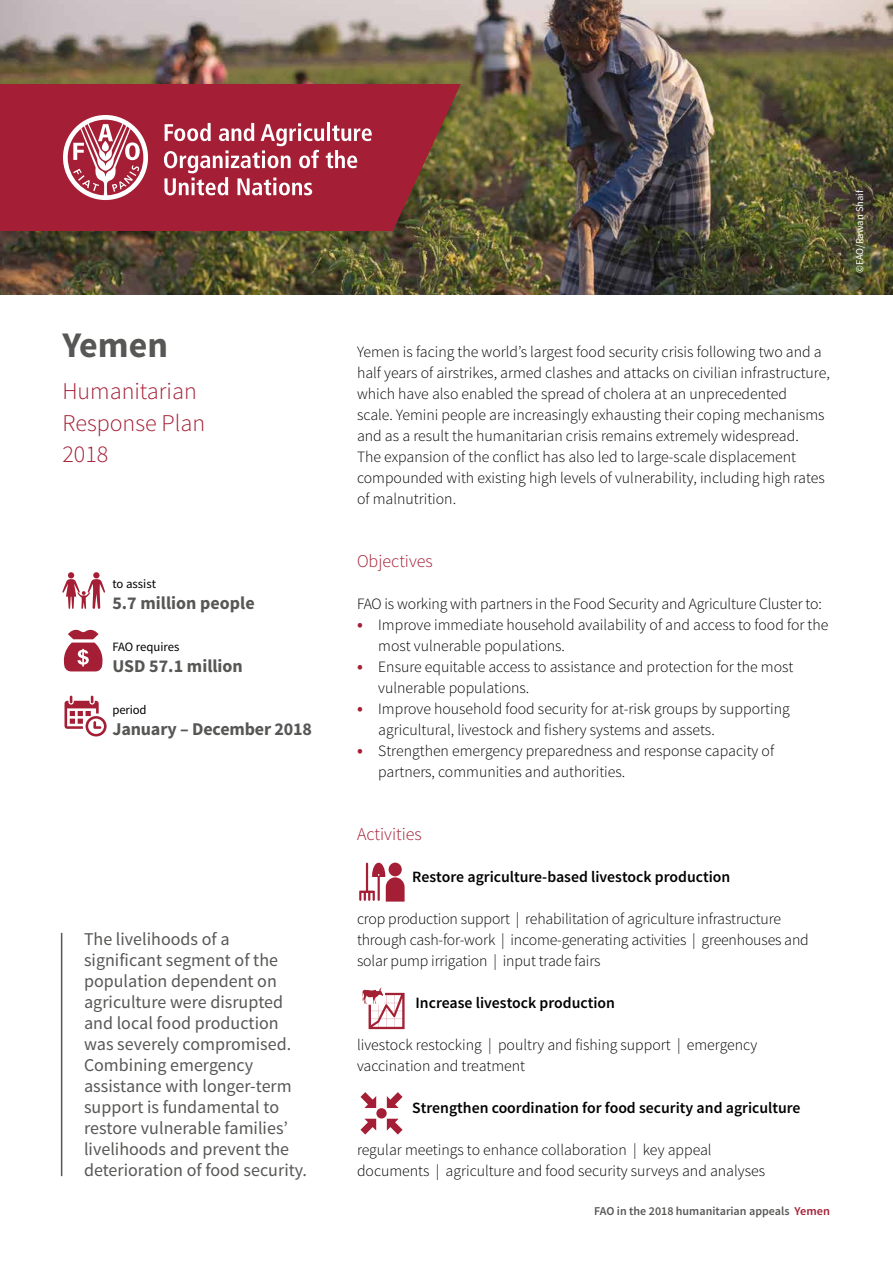
<style>
.page{position:relative;width:893px;height:1263px;background:#fff}
.page>*{position:absolute;margin:0;border:0;box-sizing:border-box;transform-origin:0 0}
.t1{font:700 36px "Source Sans Pro";color:#575756}
.t2{font:300 24px/31.5px "Source Sans Pro";color:#a41f35}
.t3{font:18px/21px "Source Sans Pro";color:#575756}
.t4{font:700 18px "Source Sans Pro";color:#575756}
.t5{font:300 18px "Source Sans Pro";color:#a41f35}
.t6{font:300 15.75px/21px "Source Sans Pro";color:#000}
.t7{font:600 15.75px "Source Sans Pro";color:#000}
.t8{font:12.75px "Source Sans Pro";letter-spacing:-.005em;color:#000}
.t9{font:600 12px "Source Sans Pro";color:#575756}
.t10{font:10.5px "Source Sans Pro";color:#fff}
.s1{font-weight:600;font-size:18px;color:#a41f35}
.s2{color:#a41f35}
</style>
<div class="page">
<svg style="left:63px;top:629px;width:40px;height:42px"></svg>
<svg style="left:65px;top:696px;width:42px;height:40px"></svg>
<svg style="left:62px;top:572px;width:43px;height:37px"></svg>
<img style="left:0;top:0;width:893px;height:294px">
<div style="left:0;top:80px;width:473px;height:164px;background:#000;opacity:.16"></div>
<svg style="left:0;top:84px;width:461px;height:147px;fill:#a41f35"></svg>
<svg style="left:63px;top:115px;width:85px;height:85px"></svg>
<svg style="left:164px;top:123px;width:208px;height:72px"></svg>
<svg style="left:360px;top:1092px;width:43px;height:42px"></svg>
<hr style="left:61px;top:933px;width:1px;height:243px;background:#575756">
<svg style="left:362px;top:987px;width:43px;height:42px"></svg>
<svg style="left:359px;top:863px;width:46px;height:38px"></svg>
<h1 class="t1" style="left:62px;top:322px;width:107px">Yemen</h1>
<h2 class="t2" style="left:62px;top:375px;width:144px">Humanitarian<br>Response Plan<br>2018</h2>
<p class="t8" style="left:112px;top:576px;width:45px">to assist</p>
<p class="t4" style="left:112px;top:591px;width:144px">5.7 million people</p>
<p class="t8" style="left:112px;top:639px;width:69px">FAO requires</p>
<p class="t4" style="left:112px;top:654px;width:132px">USD 57.1 million</p>
<p class="t8" style="left:112px;top:702px;width:36px">period</p>
<p class="t4" style="left:112px;top:717px;width:201px">January – December 2018</p>
<p class="t3" style="left:84px;top:929px;width:225px">The livelihoods of a significant segment of the population dependent on agriculture were disrupted and local food production was severely compromised.<br>Combining emergency assistance with longer-term support is fundamental to restore vulnerable families’ livelihoods and prevent the deterioration of food security.</p>
<p class="t10" style="left:853px;top:273px;width:85px;rotate:-90deg">©FAO/Rawan Shaif</p>
<p class="t6" style="left:357px;top:341px;width:474px">Yemen is facing the world’s largest food security crisis following two and a half years of airstrikes, armed clashes and attacks on civilian infrastructure, which have also enabled the spread of cholera at an unprecedented<br>scale. Yemini people are increasingly exhausting their coping mechanisms and as a result the humanitarian crisis remains extremely widespread.<br>The expansion of the conflict has also led to large-scale displacement compounded with existing high levels of vulnerability, including high rates of malnutrition.</p>
<p class="t5" style="left:357px;top:550px;width:77px">Objectives</p>
<p class="t6" style="left:357px;top:593px;width:466px">FAO is working with partners in the Food Security and Agriculture Cluster to:</p>
<p class="t6" style="left:378px;top:614px;width:452px;text-indent:-21px"><span class="s1">•</span> Improve immediate household availability of and access to food for the most vulnerable populations.</p>
<p class="t6" style="left:378px;top:656px;width:417px;text-indent:-21px"><span class="s1">•</span> Ensure equitable access to assistance and protection for the most vulnerable populations.</p>
<p class="t6" style="left:378px;top:698px;width:413px;text-indent:-21px"><span class="s1">•</span> Improve household food security for at-risk groups by supporting agricultural, livestock and fishery systems and assets.</p>
<p class="t6" style="left:378px;top:740px;width:397px;text-indent:-21px"><span class="s1">•</span> Strengthen emergency preparedness and response capacity of partners, communities and authorities.</p>
<p class="t5" style="left:357px;top:823px;width:66px">Activities</p>
<p class="t7" style="left:412px;top:867px;width:320px">Restore agriculture-based livestock production</p>
<p class="t6" style="left:357px;top:908px;width:453px">crop production support | rehabilitation of agriculture infrastructure through cash-for-work | income-generating activities | greenhouses and solar pump irrigation | input trade fairs</p>
<p class="t7" style="left:416px;top:993px;width:201px">Increase livestock production</p>
<p class="t6" style="left:357px;top:1034px;width:402px">livestock restocking | poultry and fishing support | emergency vaccination and treatment</p>
<p class="t7" style="left:412px;top:1098px;width:390px">Strengthen coordination for food security and agriculture</p>
<p class="t6" style="left:357px;top:1139px;width:410px">regular meetings to enhance collaboration | key appeal documents | agriculture and food security surveys and analyses</p>
<p class="t9" style="left:594px;top:1203px;width:237px">FAO in the 2018 humanitarian appeals <span class="s2">Yemen</span></p>
</div>
